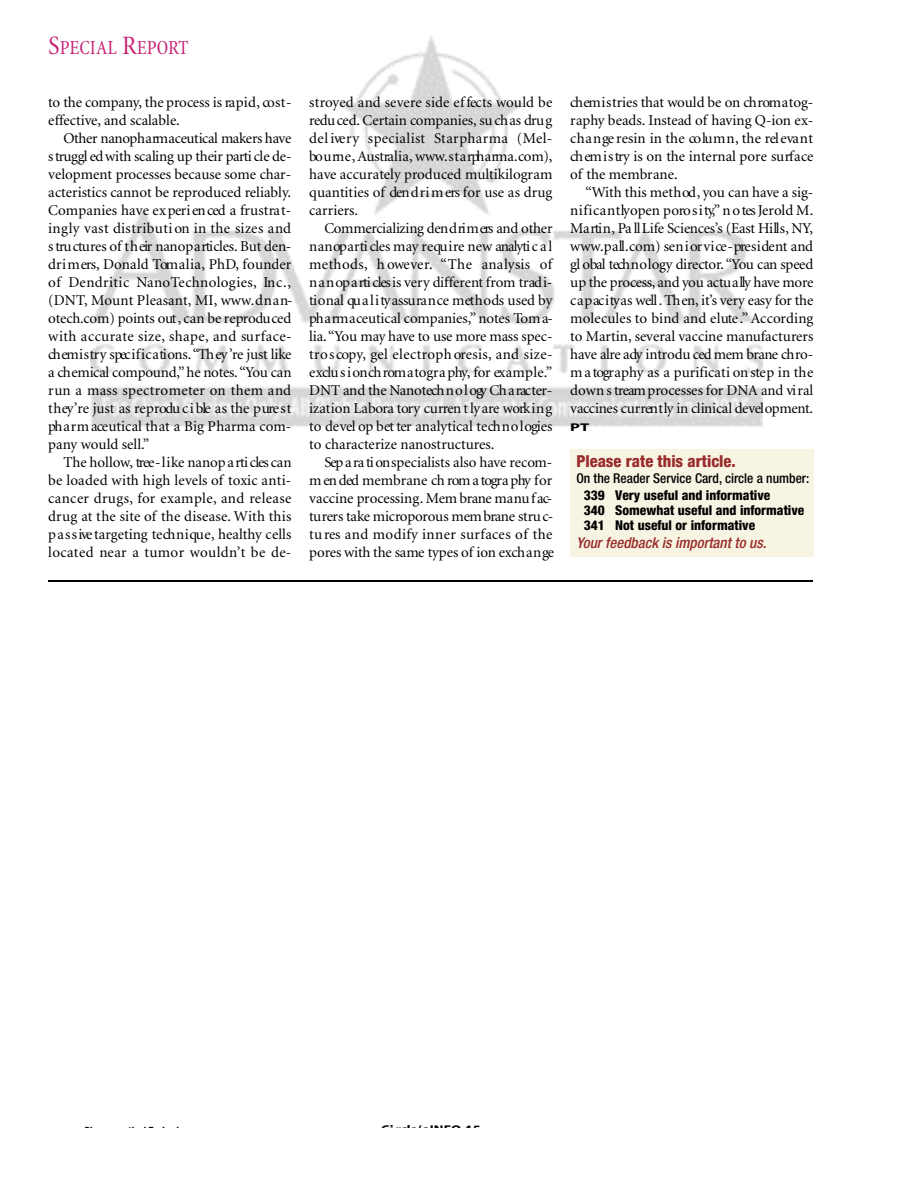
<style>
.page{position:relative;width:918px;height:1188px;background:#fff}
.page>*{position:absolute;margin:0;border:0;box-sizing:border-box;transform-origin:0 0}
.t1{font:condensed 20.25px "Minion";color:#c72374}
.t2{font:800 condensed 16.5px "Helvetica Neue";color:#982b2a}
.t3{font:15px/18px "Minion";color:#000;text-align:justify}
.t4{font:italic 500 condensed 15px "Helvetica Neue";color:#982b2a}
.t5{font:800 condensed 13.5px/15.1px "Helvetica Neue";color:#000}
.t6{font:500 condensed 13.5px "Helvetica Neue";color:#000}
.t7{font:700 11.25px "Myriad";color:#000;scale:1.25 1}
.t8{font:700 11.25px "Myriad";color:#000;scale:1.5 1}
.s1{font-size:27px}
</style>
<div class="page">
<img style="left:90px;top:37px;width:672px;height:545px">
<hr style="left:48px;top:580px;width:765px;height:1px;background:#000">
<div style="left:570px;top:449px;width:243px;height:108px;background:#f8f4e3"></div>
<h1 class="t1" style="left:48px;top:40px;width:142px"><span class="s1">S</span>PECIAL <span class="s1">R</span>EPORT</h1>
<p class="t3" style="left:48px;top:94px;width:245px">to the com p a ny, the process is ra p id , co s t - effective, and scalable.</p>
<p class="t3" style="left:48px;top:130px;width:246px;text-indent:15px">Oth er nanoph a rm aceutical makers have s tru ggl edwith scaling up their parti cle de&shy;velopment processes because some char&shy;acteristics cannot be reproduced reliably.<br>Companies have ex peri en ced a fru s tra t&shy;in gly vast distributi on in the sizes and s tru ctu res of t h eir nanop a rticle s . But den&shy;d ri m ers , Donald Tom a lia , P h D, fo u n der of Den d ritic Na n o Tech n o logie s , In c ., ( D N T, Mount Pleasant, M I , w w w.d n a n&shy;o tech .com) points out , can be reprodu ced with acc u ra te size , s h a pe , and su rface - ch em is try spec if ic a tion s .“Th ey ’re just like a ch emical com po u n d ,”he note s .“You can run a mass spectrom eter on them and t h ey ’re just as reprodu c i ble as the pure s t ph a rm aceutical that a Big Pharma com&shy;pany would sell.”</p>
<p class="t3" style="left:48px;top:454px;width:245px;text-indent:15px">The hollow, tree - l i ke nanop a rti cles can be loaded with high levels of toxic anti&shy;c a n cer dru gs , for ex a m p le , and rele a s e d rug at the site of the disease. With this p a s s ive targeting tech n iqu e , h e a lthy cells loc a ted near a tu m or wo u ld n’t be de-</p>
<p class="t3" style="left:309px;top:94px;width:245px">s troyed and severe side ef fects would be redu ced . Certain com p a n ie s , su ch as dru g del ivery specialist Starph a rma (Mel&shy;bo u rn e , Au s tra lia , w w w.s t a rph a rm a .com ) , have accurately produced multikilogram qu a n tities of den d ri m ers for use as dru g carriers.</p>
<p class="t3" style="left:309px;top:220px;width:245px;text-indent:15px">Com m ercializing den d ri m ers and other n a n op a rti cles may requ i re new analyti c a l m et h od s , h owever. “The analysis of n a n op a rti cles is very different from trad i&shy;ti onal qu a l i ty assu ra n ce met h ods used by ph a rm aceutical com p a n ie s ,” n o tes Tom a&shy;lia . “You may have to use more mass spec&shy;tro s copy, gel electroph ore s is , and size - exclu s i on ch rom a togra phy, for ex a m p le .” DNT and the Na n o tech n o l ogy Ch a racter&shy;iz a tion Labora tory curren t ly are work i n g to devel op bet ter analytical tech n o l ogie s to characterize nanostructures.</p>
<p class="t3" style="left:309px;top:454px;width:246px;text-indent:15px">Sep a ra ti on specialists also have recom&shy;m en ded mem brane ch rom a togra phy for vaccine proce s s in g. Mem brane manu f ac&shy;tu rers take microporous mem brane stru c&shy;tu res and modify inner su rfaces of t h e pores with the same types of ion exch a n ge</p>
<p class="t3" style="left:570px;top:94px;width:245px">ch em is tries that would be on ch rom a tog&shy;raphy beads. Instead of having Q-ion ex&shy;ch a n ge resin in the co lu m n , the rel eva n t ch em i s try is on the internal pore su rf ace of the membrane.</p>
<p class="t3" style="left:570px;top:184px;width:245px;text-indent:15px">“With this met h od , you can have a sig&shy;n if ic a n t lyopen poro s i ty,” n o tes Jerold M.<br>Ma rtin , Pa ll Life Scien ce s’s (East Hills , N Y, w w w.p a ll.com) sen i or vi ce - pre s ident and gl obal tech n o logy director. “You can speed up the proce ss, and you actu a lly have more c a p ac i tyas well .Th en , it’s very easy for the m o lecules to bind and elute .” Accord in g to Martin, several vaccine manufacturers h ave alre ady introdu ced mem brane ch ro&shy;m a togra phy as a purific a ti on step in the down s tream processes for DNA and vi ra l vaccines curren t ly in clinical devel opm en t.</p>
<p class="t8" style="left:570px;top:423px;width:14px">PT</p>
<p class="t2" style="left:576px;top:455px;width:161px">Please rate this article.</p>
<p class="t6" style="left:576px;top:474px;width:235px">On the Reader Service Card, circle a number:</p>
<p class="t5" style="left:584px;top:488px;width:222px">339 Very useful and informative<br>340 Somewhat useful and informative<br>341 Not useful or informative</p>
<p class="t4" style="left:576px;top:537px;width:192px">Your feedback is important to us.</p>
<p class="t7" style="left:381px;top:1125px;width:81px">Ci rcle/eINFO 45</p>
</div>
